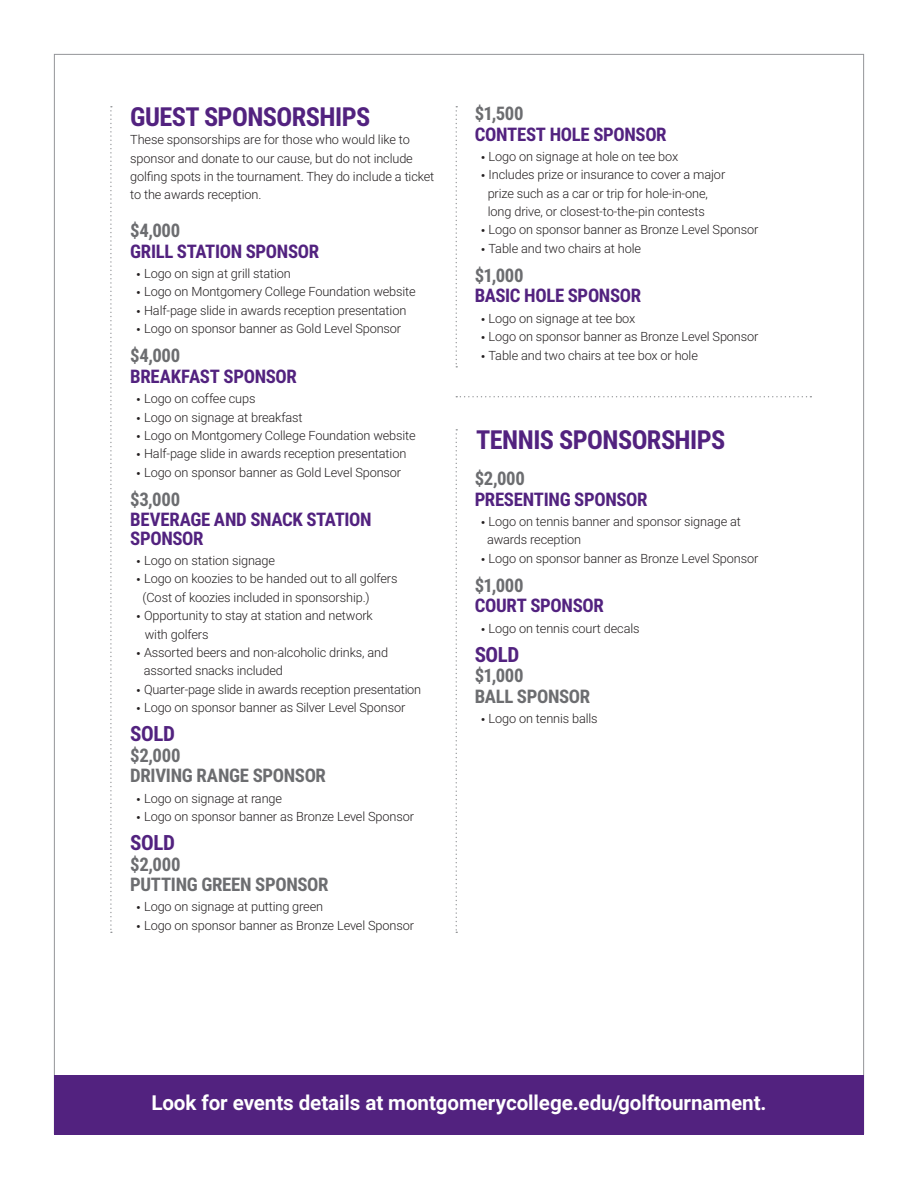
<style>
.page{position:relative;width:918px;height:1188px;background:#fff}
.page>*{position:absolute;margin:0;border:0;box-sizing:border-box;transform-origin:0 0}
.Sponsorship_Body_Cop{font:700 26.25px "Roboto Condensed";letter-spacing:-.02em;color:#52227f}
.t1{font:700 21px "Roboto Condensed";letter-spacing:-.02em;color:#52227f}
.Sponsorship_Body_Cop-2{font:700 20.7px "Roboto";letter-spacing:-.005em;color:#fff}
.t2{font:700 18.75px/18.3px "Roboto Condensed";letter-spacing:-.02em;color:#52227f}
.Sponsorship_Body_Cop-3{font:700 18.75px "Roboto Condensed";letter-spacing:-.015em;color:#6c6d70}
.Sponsorship_Body_Cop-4{font:300 12.75px/18.3px "Roboto";letter-spacing:-.01em;color:#231f20}
.s1{font-family:"Adobe Garamond Pro";font-weight:400;font-size:10.5px}
</style>
<div class="page">
<svg style="left:456px;top:106px;width:1px;height:262px"></svg>
<svg style="left:110px;top:106px;width:2px;height:827px"></svg>
<div style="left:54px;top:1075px;width:810px;height:59px;background:#52227f"></div>
<svg style="left:456px;top:396px;width:355px;height:1px"></svg>
<svg style="left:456px;top:429px;width:1px;height:504px"></svg>
<p class="Sponsorship_Body_Cop" style="left:130px;top:98px;width:242px">GUEST SPONSORSHIPS</p>
<p class="Sponsorship_Body_Cop-4" style="left:130px;top:130px;width:306px">These sponsorships are for those who would like to sponsor and donate to our cause, but do not include golfing spots in the tournament. They do include a ticket to the awards reception.</p>
<p class="Sponsorship_Body_Cop-3" style="left:130px;top:217px;width:52px">$4,000</p>
<p class="t2" style="left:130px;top:241px;width:190px">GRILL STATION SPONSOR</p>
<p class="Sponsorship_Body_Cop-4" style="left:137px;top:264px;width:156px"><span class="s1">•</span> Logo on sign at grill station</p>
<p class="Sponsorship_Body_Cop-4" style="left:137px;top:282px;width:281px"><span class="s1">•</span> Logo on Montgomery College Foundation website</p>
<p class="Sponsorship_Body_Cop-4" style="left:137px;top:301px;width:271px"><span class="s1">•</span> Half-page slide in awards reception presentation</p>
<p class="Sponsorship_Body_Cop-4" style="left:137px;top:319px;width:266px"><span class="s1">•</span> Logo on sponsor banner as Gold Level Sponsor</p>
<p class="Sponsorship_Body_Cop-3" style="left:130px;top:343px;width:52px">$4,000</p>
<p class="t2" style="left:130px;top:366px;width:168px">BREAKFAST SPONSOR</p>
<p class="Sponsorship_Body_Cop-4" style="left:137px;top:389px;width:120px"><span class="s1">•</span> Logo on coffee cups</p>
<p class="Sponsorship_Body_Cop-4" style="left:137px;top:407px;width:167px"><span class="s1">•</span> Logo on signage at breakfast</p>
<p class="Sponsorship_Body_Cop-4" style="left:137px;top:426px;width:281px"><span class="s1">•</span> Logo on Montgomery College Foundation website</p>
<p class="Sponsorship_Body_Cop-4" style="left:137px;top:444px;width:271px"><span class="s1">•</span> Half-page slide in awards reception presentation</p>
<p class="Sponsorship_Body_Cop-4" style="left:137px;top:463px;width:266px"><span class="s1">•</span> Logo on sponsor banner as Gold Level Sponsor</p>
<p class="Sponsorship_Body_Cop-3" style="left:130px;top:486px;width:51px">$3,000</p>
<p class="t2" style="left:130px;top:510px;width:243px">BEVERAGE AND SNACK STATION<br>SPONSOR</p>
<p class="Sponsorship_Body_Cop-4" style="left:137px;top:551px;width:140px"><span class="s1">•</span> Logo on station signage</p>
<p class="Sponsorship_Body_Cop-4" style="left:143px;top:569px;width:256px;text-indent:-6px"><span class="s1">•</span> Logo on koozies to be handed out to all golfers (Cost of koozies included in sponsorship.)</p>
<p class="Sponsorship_Body_Cop-4" style="left:145px;top:606px;width:229px;text-indent:-8px"><span class="s1">•</span> Opportunity to stay at station and network with golfers</p>
<p class="Sponsorship_Body_Cop-4" style="left:144px;top:643px;width:246px;text-indent:-7px"><span class="s1">•</span> Assorted beers and non-alcoholic drinks, and assorted snacks included</p>
<p class="Sponsorship_Body_Cop-4" style="left:137px;top:680px;width:286px"><span class="s1">•</span> Quarter-page slide in awards reception presentation</p>
<p class="Sponsorship_Body_Cop-4" style="left:137px;top:698px;width:270px"><span class="s1">•</span> Logo on sponsor banner as Silver Level Sponsor</p>
<p class="t1" style="left:130px;top:719px;width:46px">SOLD</p>
<p class="Sponsorship_Body_Cop-3" style="left:130px;top:742px;width:52px">$2,000</p>
<p class="Sponsorship_Body_Cop-3" style="left:130px;top:762px;width:197px">DRIVING RANGE SPONSOR</p>
<p class="Sponsorship_Body_Cop-4" style="left:137px;top:788px;width:147px"><span class="s1">•</span> Logo on signage at range</p>
<p class="Sponsorship_Body_Cop-4" style="left:137px;top:807px;width:279px"><span class="s1">•</span> Logo on sponsor banner as Bronze Level Sponsor</p>
<p class="t1" style="left:130px;top:828px;width:46px">SOLD</p>
<p class="Sponsorship_Body_Cop-3" style="left:130px;top:851px;width:52px">$2,000</p>
<p class="Sponsorship_Body_Cop-3" style="left:130px;top:871px;width:200px">PUTTING GREEN SPONSOR</p>
<p class="Sponsorship_Body_Cop-4" style="left:137px;top:897px;width:188px"><span class="s1">•</span> Logo on signage at putting green</p>
<p class="Sponsorship_Body_Cop-4" style="left:137px;top:916px;width:279px"><span class="s1">•</span> Logo on sponsor banner as Bronze Level Sponsor</p>
<p class="Sponsorship_Body_Cop-3" style="left:475px;top:100px;width:50px">$1,500</p>
<p class="t2" style="left:475px;top:124px;width:194px">CONTEST HOLE SPONSOR</p>
<p class="Sponsorship_Body_Cop-4" style="left:481px;top:147px;width:199px"><span class="s1">•</span> Logo on signage at hole on tee box</p>
<p class="Sponsorship_Body_Cop-4" style="left:488px;top:165px;width:239px;text-indent:-7px"><span class="s1">•</span> Includes prize or insurance to cover a major prize such as a car or trip for hole-in-one, long drive, or closest-to-the-pin contests</p>
<p class="Sponsorship_Body_Cop-4" style="left:481px;top:220px;width:279px"><span class="s1">•</span> Logo on sponsor banner as Bronze Level Sponsor</p>
<p class="Sponsorship_Body_Cop-4" style="left:481px;top:239px;width:162px"><span class="s1">•</span> Table and two chairs at hole</p>
<p class="Sponsorship_Body_Cop-3" style="left:475px;top:262px;width:50px">$1,000</p>
<p class="t2" style="left:475px;top:286px;width:168px">BASIC HOLE SPONSOR</p>
<p class="Sponsorship_Body_Cop-4" style="left:481px;top:309px;width:156px"><span class="s1">•</span> Logo on signage at tee box</p>
<p class="Sponsorship_Body_Cop-4" style="left:481px;top:327px;width:279px"><span class="s1">•</span> Logo on sponsor banner as Bronze Level Sponsor</p>
<p class="Sponsorship_Body_Cop-4" style="left:481px;top:345px;width:218px"><span class="s1">•</span> Table and two chairs at tee box or hole</p>
<p class="Sponsorship_Body_Cop" style="left:476px;top:421px;width:251px">TENNIS SPONSORSHIPS</p>
<p class="Sponsorship_Body_Cop-3" style="left:475px;top:465px;width:52px">$2,000</p>
<p class="t2" style="left:475px;top:489px;width:174px">PRESENTING SPONSOR</p>
<p class="Sponsorship_Body_Cop-4" style="left:487px;top:512px;width:255px;text-indent:-6px"><span class="s1">•</span> Logo on tennis banner and sponsor signage at awards reception</p>
<p class="Sponsorship_Body_Cop-4" style="left:481px;top:549px;width:279px"><span class="s1">•</span> Logo on sponsor banner as Bronze Level Sponsor</p>
<p class="Sponsorship_Body_Cop-3" style="left:475px;top:572px;width:50px">$1,000</p>
<p class="t2" style="left:475px;top:596px;width:131px">COURT SPONSOR</p>
<p class="Sponsorship_Body_Cop-4" style="left:481px;top:619px;width:160px"><span class="s1">•</span> Logo on tennis court decals</p>
<p class="t1" style="left:475px;top:640px;width:46px">SOLD</p>
<p class="Sponsorship_Body_Cop-3" style="left:475px;top:663px;width:50px">$1,000</p>
<p class="Sponsorship_Body_Cop-3" style="left:475px;top:683px;width:117px">BALL SPONSOR</p>
<p class="Sponsorship_Body_Cop-4" style="left:481px;top:709px;width:118px"><span class="s1">•</span> Logo on tennis balls</p>
<p class="Sponsorship_Body_Cop-2" style="left:151px;top:1088px;width:617px">Look for events details at montgomerycollege.edu/golftournament.</p>
</div>
